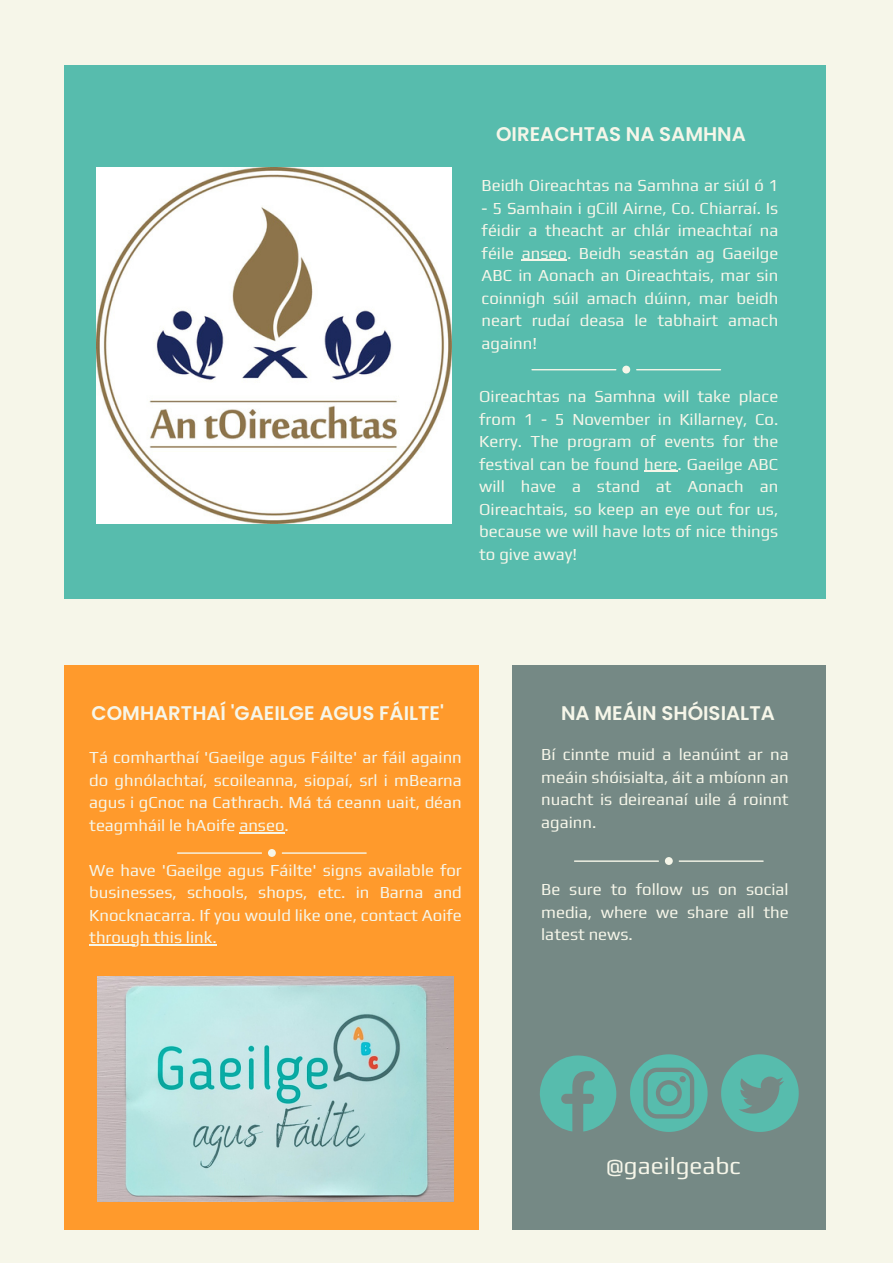
<style>
.page{position:relative;width:893px;height:1264px;background:#fff}
.page>*{position:absolute;margin:0;border:0;box-sizing:border-box;transform-origin:0 0}
.t1{font:24.3px "Play";color:#f6f6e9}
.t2{font:600 19.8px "Poppins";color:#f6f6e9}
.t3{font:16.8px/22.5px "Play";color:#f6f6e9;text-align:justify}
</style>
<div class="page">
<div style="left:0;top:0;width:892px;height:1262px;background:#f6f6e9"></div>
<div style="left:64px;top:665px;width:415px;height:564px;background:#ff9a2c"></div>
<div style="left:64px;top:65px;width:761px;height:534px;background:#57bcad"></div>
<img style="left:98px;top:976px;width:355px;height:225px">
<div style="left:512px;top:665px;width:313px;height:564px;background:#758985"></div>
<svg style="left:540px;top:1055px;width:76px;height:76px"></svg>
<svg style="left:630px;top:1054px;width:77px;height:77px"></svg>
<svg style="left:721px;top:1054px;width:77px;height:77px"></svg>
<hr style="left:239px;top:832px;width:45px;height:1px;background:#f6f6e9">
<hr style="left:89px;top:944px;width:128px;height:1px;background:#f6f6e9">
<hr style="left:282px;top:852px;width:85px;height:1px;background:#f6f6e9">
<hr style="left:177px;top:852px;width:85px;height:1px;background:#f6f6e9">
<div style="left:268px;top:849px;width:8px;height:7px;background:#f6f6e9;border-radius:50%"></div>
<hr style="left:678px;top:860px;width:85px;height:1px;background:#f6f6e9">
<hr style="left:574px;top:860px;width:85px;height:1px;background:#f6f6e9">
<div style="left:664px;top:857px;width:8px;height:7px;background:#f6f6e9;border-radius:50%"></div>
<img style="left:96px;top:168px;width:356px;height:355px">
<hr style="left:522px;top:260px;width:45px;height:1px;background:#f6f6e9">
<hr style="left:644px;top:471px;width:33px;height:1px;background:#f6f6e9">
<hr style="left:636px;top:369px;width:85px;height:1px;background:#f6f6e9">
<hr style="left:531px;top:369px;width:85px;height:1px;background:#f6f6e9">
<div style="left:622px;top:365px;width:8px;height:8px;background:#f6f6e9;border-radius:50%"></div>
<p class="t2" style="left:496px;top:120px;width:251px">OIREACHTAS NA SAMHNA</p>
<p class="t3" style="left:481px;top:174px;width:298px">Beidh Oireachtas na Samhna ar siúl ó 1</p>
<p class="t3" style="left:481px;top:196px;width:298px">- 5 Samhain i gCill Airne, Co. Chiarraí. Is féidir a theacht ar chlár imeachtaí na féile anseo. Beidh seastán ag Gaeilge ABC in Aonach an Oireachtais, mar sin coinnigh súil amach dúinn, mar beidh neart rudaí deasa le tabhairt amach againn!</p>
<p class="t3" style="left:479px;top:385px;width:300px">Oireachtas na Samhna will take place from 1 - 5 November in Killarney, Co.<br>Kerry. The program of events for the festival can be found here. Gaeilge ABC will have a stand at Aonach an Oireachtais, so keep an eye out for us, because we will have lots of nice things to give away!</p>
<p class="t2" style="left:92px;top:699px;width:354px">COMHARTHAÍ 'GAEILGE AGUS FÁILTE'</p>
<p class="t2" style="left:561px;top:699px;width:215px">NA MEÁIN SHÓISIALTA</p>
<p class="t3" style="left:89px;top:746px;width:374px">Tá comharthaí 'Gaeilge agus Fáilte' ar fáil againn do ghnólachtaí, scoileanna, siopaí, srl i mBearna agus i gCnoc na Cathrach. Má tá ceann uait, déan teagmháil le hAoife anseo.</p>
<p class="t3" style="left:89px;top:858px;width:374px">We have 'Gaeilge agus Fáilte' signs available for businesses, schools, shops, etc. in Barna and Knocknacarra. If you would like one, contact Aoife through this link.</p>
<p class="t3" style="left:541px;top:743px;width:249px">Bí cinnte muid a leanúint ar na meáin shóisialta, áit a mbíonn an nuacht is deireanaí uile á roinnt againn.</p>
<p class="t3" style="left:541px;top:877px;width:249px">Be sure to follow us on social media, where we share all the latest news.</p>
<p class="t1" style="left:606px;top:1150px;width:136px">@gaeilgeabc</p>
</div>
